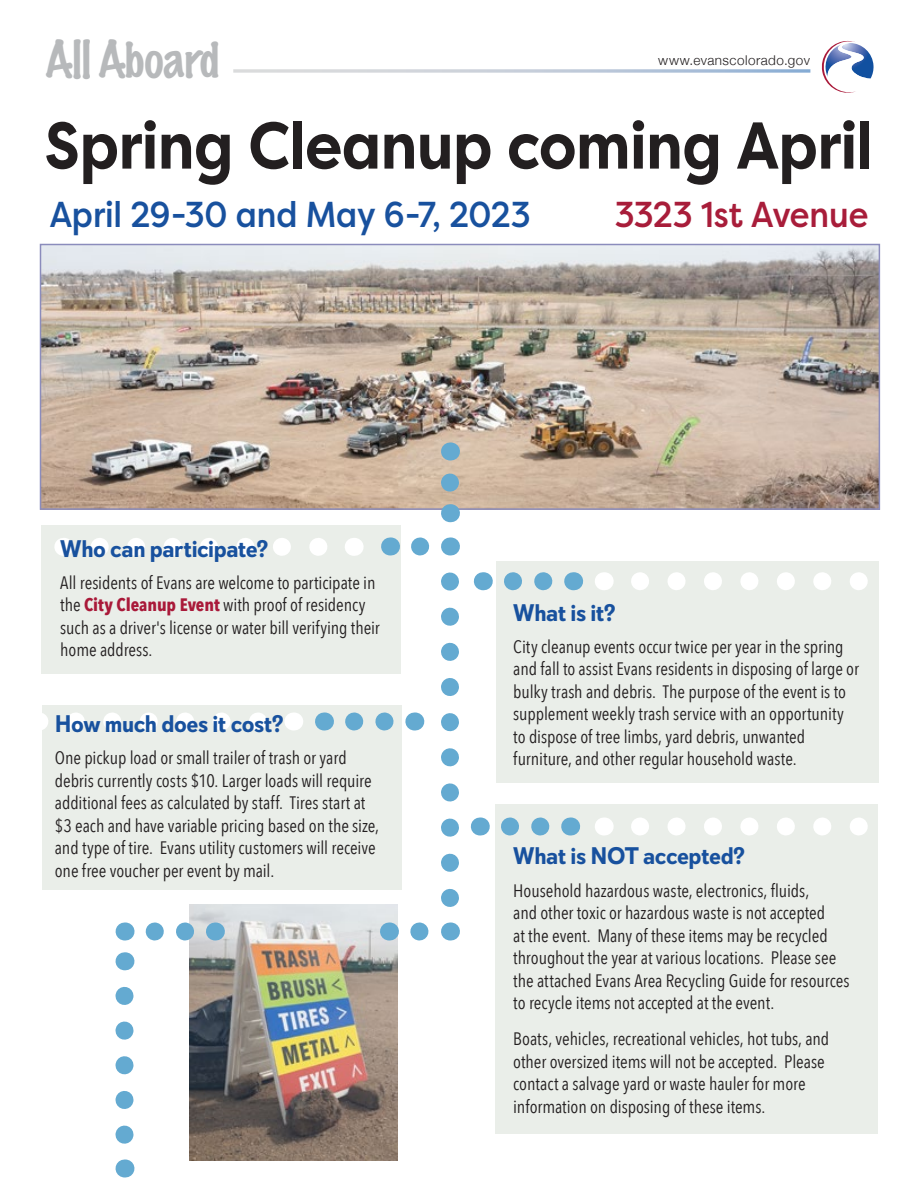
<style>
.page{position:relative;width:918px;height:1188px;background:#fff}
.page>*{position:absolute;margin:0;border:0;box-sizing:border-box;transform-origin:0 0}
.t1{font:700 66px "Filson Pro";letter-spacing:-.01em;color:#231f20;scale:.91 1}
.t2{font:100 46.5px "Marker Felt";letter-spacing:-.01em;color:#b7b9bb}
.t3{font:500 36px "Filson Pro";letter-spacing:-.01em;color:#18519e;scale:.9 1}
.t4{font:500 36px "Filson Pro";letter-spacing:-.005em;color:#a81d3a;scale:.9 1}
.t5{font:700 24px "Davis Sans";letter-spacing:-.02em;color:#18519e;scale:.95 1}
.t6{font:18px/22.5px "Avenir Next Condensed";letter-spacing:-.005em;color:#231f20}
.t7{font:300 13.5px "Helvetica Neue";letter-spacing:.035em;color:#231f20}
.s1{font-weight:700;color:#a91939}
</style>
<div class="page">
<svg style="left:233px;top:69px;width:577px;height:4px"></svg>
<svg style="left:821px;top:41px;width:53px;height:52px"></svg>
<img style="left:43px;top:247px;width:834px;height:260px">
<div style="left:40px;top:244px;width:840px;height:266px;border:2px solid #8b8cbc"></div>
<img style="left:189px;top:905px;width:209px;height:256px">
<div style="left:42px;top:525px;width:359px;height:149px;background:#eaeee9"></div>
<div style="left:42px;top:705px;width:360px;height:184px;background:#eaeee9"></div>
<div style="left:497px;top:562px;width:382px;height:221px;background:#eaeee9"></div>
<div style="left:496px;top:805px;width:382px;height:329px;background:#eaeee9"></div>
<svg style="left:420px;top:537px;width:10px;height:18px"></svg>
<svg style="left:441px;top:581px;width:18px;height:326px"></svg>
<svg style="left:410px;top:922px;width:9px;height:18px"></svg>
<svg style="left:390px;top:537px;width:1px;height:18px"></svg>
<svg style="left:450px;top:537px;width:1px;height:18px"></svg>
<svg style="left:450px;top:923px;width:1px;height:18px"></svg>
<svg style="left:389px;top:923px;width:1px;height:18px"></svg>
<svg style="left:441px;top:483px;width:18px;height:15px"></svg>
<svg style="left:450px;top:442px;width:1px;height:18px"></svg>
<svg style="left:450px;top:504px;width:1px;height:18px"></svg>
<svg style="left:354px;top:712px;width:40px;height:18px"></svg>
<svg style="left:324px;top:712px;width:1px;height:18px"></svg>
<svg style="left:414px;top:712px;width:1px;height:18px"></svg>
<svg style="left:513px;top:572px;width:40px;height:18px"></svg>
<svg style="left:483px;top:572px;width:1px;height:18px"></svg>
<svg style="left:573px;top:572px;width:1px;height:18px"></svg>
<svg style="left:510px;top:818px;width:40px;height:18px"></svg>
<svg style="left:480px;top:818px;width:1px;height:18px"></svg>
<svg style="left:570px;top:818px;width:1px;height:18px"></svg>
<svg style="left:640px;top:818px;width:228px;height:17px"></svg>
<svg style="left:604px;top:818px;width:1px;height:17px"></svg>
<svg style="left:640px;top:572px;width:228px;height:18px"></svg>
<svg style="left:604px;top:572px;width:1px;height:18px"></svg>
<svg style="left:100px;top:538px;width:227px;height:18px"></svg>
<svg style="left:63px;top:538px;width:1px;height:18px"></svg>
<svg style="left:354px;top:538px;width:1px;height:18px"></svg>
<svg style="left:42px;top:713px;width:225px;height:17px"></svg>
<svg style="left:293px;top:713px;width:1px;height:17px"></svg>
<svg style="left:155px;top:922px;width:45px;height:18px"></svg>
<svg style="left:125px;top:922px;width:1px;height:18px"></svg>
<svg style="left:215px;top:922px;width:1px;height:18px"></svg>
<svg style="left:116px;top:996px;width:18px;height:148px"></svg>
<svg style="left:124px;top:952px;width:1px;height:18px"></svg>
<svg style="left:124px;top:1160px;width:1px;height:18px"></svg>
<h2 class="t2" style="left:45px;top:23px;width:177px">All Aboard</h2>
<p class="t7" style="left:658px;top:50px;width:153px">www.evanscolorado.gov</p>
<h1 class="t1" style="left:45px;top:104px;width:912px">Spring Cleanup coming April</h1>
<h3 class="t3" style="left:50px;top:189px;width:536px">April 29-30 and May 6-7, 2023</h3>
<h3 class="t4" style="left:615px;top:189px;width:283px">3323 1st Avenue</h3>
<h3 class="t5" style="left:60px;top:534px;width:221px">Who can participate?</h3>
<p class="t6" style="left:60px;top:570px;width:321px">All residents of Evans are welcome to participate in the <span class="s1">City Cleanup Event</span> with proof of residency such as a driver's license or water bill verifying their home address.</p>
<h3 class="t5" style="left:55px;top:709px;width:243px">How much does it cost?</h3>
<p class="t6" style="left:55px;top:746px;width:326px">One pickup load or small trailer of trash or yard debris currently costs $10. Larger loads will require additional fees as calculated by staff. Tires start at $3 each and have variable pricing based on the size, and type of tire. Evans utility customers will receive one free voucher per event by mail.</p>
<h3 class="t5" style="left:513px;top:598px;width:109px">What is it?</h3>
<p class="t6" style="left:513px;top:634px;width:347px">City cleanup events occur twice per year in the spring and fall to assist Evans residents in disposing of large or bulky trash and debris. The purpose of the event is to supplement weekly trash service with an opportunity to dispose of tree limbs, yard debris, unwanted furniture, and other regular household waste.</p>
<h3 class="t5" style="left:513px;top:842px;width:245px">What is NOT accepted?</h3>
<p class="t6" style="left:513px;top:878px;width:338px">Household hazardous waste, electronics, fluids,<br>and other toxic or hazardous waste is not accepted<br>at the event. Many of these items may be recycled throughout the year at various locations. Please see the attached Evans Area Recycling Guide for resources to recycle items not accepted at the event.</p>
<p class="t6" style="left:513px;top:1027px;width:317px">Boats, vehicles, recreational vehicles, hot tubs, and other oversized items will not be accepted. Please contact a salvage yard or waste hauler for more information on disposing of these items.</p>
</div>
